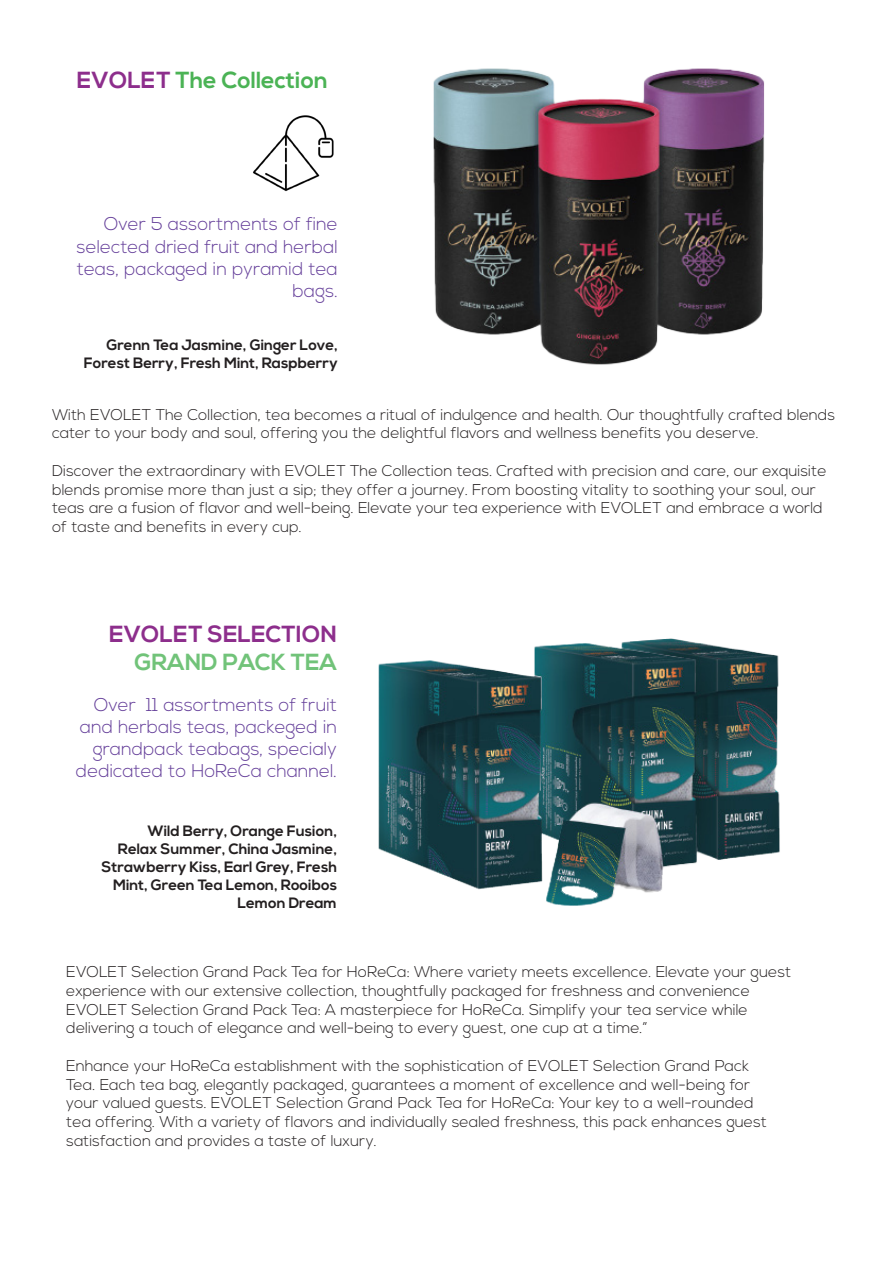
<style>
.page{position:relative;width:893px;height:1263px;background:#fff}
.page>*{position:absolute;margin:0;border:0;box-sizing:border-box;transform-origin:0 0}
.t1{font:700 23.25px/27.9px "Nexa";color:#8d2e8c;text-align:right}
.t2{font:700 23.25px "Nexa";color:#4bb355}
.t3{font:300 18.45px/22.2px "Nexa";color:#643e99;text-align:right}
.t4{font:300 15.6px/18.8px "Nexa";color:#231f20}
.t5{font:700 15px/18px "Nexa";color:#231f20;text-align:right}
.s1{color:#8d2e8c}
.s2{color:#71c379}
</style>
<div class="page">
<img style="left:378px;top:638px;width:402px;height:268px">
<img style="left:253px;top:115px;width:81px;height:77px">
<img style="left:433px;top:68px;width:332px;height:297px">
<p class="t2" style="left:77px;top:67px;width:253px"><span class="s1">EVOLET</span> The Collection</p>
<p class="t3" style="left:77px;top:214px;width:263px">Over 5 assortments of fine selected dried fruit and herbal teas, packaged in pyramid tea bags.</p>
<p class="t5" style="left:84px;top:337px;width:255px">Grenn Tea Jasmine, Ginger Love,<br>Forest Berry, Fresh Mint, Raspberry</p>
<p class="t4" style="left:52px;top:406px;width:785px">With EVOLET The Collection, tea becomes a ritual of indulgence and health. Our thoughtfully crafted blends cater to your body and soul, offering you the delightful flavors and wellness benefits you deserve.</p>
<p class="t4" style="left:52px;top:462px;width:776px">Discover the extraordinary with EVOLET The Collection teas. Crafted with precision and care, our exquisite blends promise more than just a sip; they offer a journey. From boosting vitality to soothing your soul, our teas are a fusion of flavor and well-being. Elevate your tea experience with EVOLET and embrace a world of taste and benefits in every cup.</p>
<p class="t1" style="left:109px;top:621px;width:230px">EVOLET SELECTION<br><span class="s2">GRAND PACK TEA</span></p>
<p class="t3" style="left:76px;top:694px;width:263px">Over 11 assortments of fruit and herbals teas, packeged in grandpack teabags, specialy dedicated to HoReCa channel.</p>
<p class="t5" style="left:101px;top:822px;width:237px">Wild Berry, Orange Fusion,<br>Relax Summer, China Jasmine,<br>Strawberry Kiss, Earl Grey, Fresh<br>Mint, Green Tea Lemon, Rooibos<br>Lemon Dream</p>
<p class="t4" style="left:66px;top:963px;width:726px">EVOLET Selection Grand Pack Tea for HoReCa: Where variety meets excellence. Elevate your guest experience with our extensive collection, thoughtfully packaged for freshness and convenience EVOLET Selection Grand Pack Tea: A masterpiece for HoReCa. Simplify your tea service while delivering a touch of elegance and well-being to every guest, one cup at a time.”</p>
<p class="t4" style="left:66px;top:1057px;width:702px">Enhance your HoReCa establishment with the sophistication of EVOLET Selection Grand Pack Tea. Each tea bag, elegantly packaged, guarantees a moment of excellence and well-being for your valued guests. EVOLET Selection Grand Pack Tea for HoReCa: Your key to a well-rounded tea offering. With a variety of flavors and individually sealed freshness, this pack enhances guest satisfaction and provides a taste of luxury.</p>
</div>
